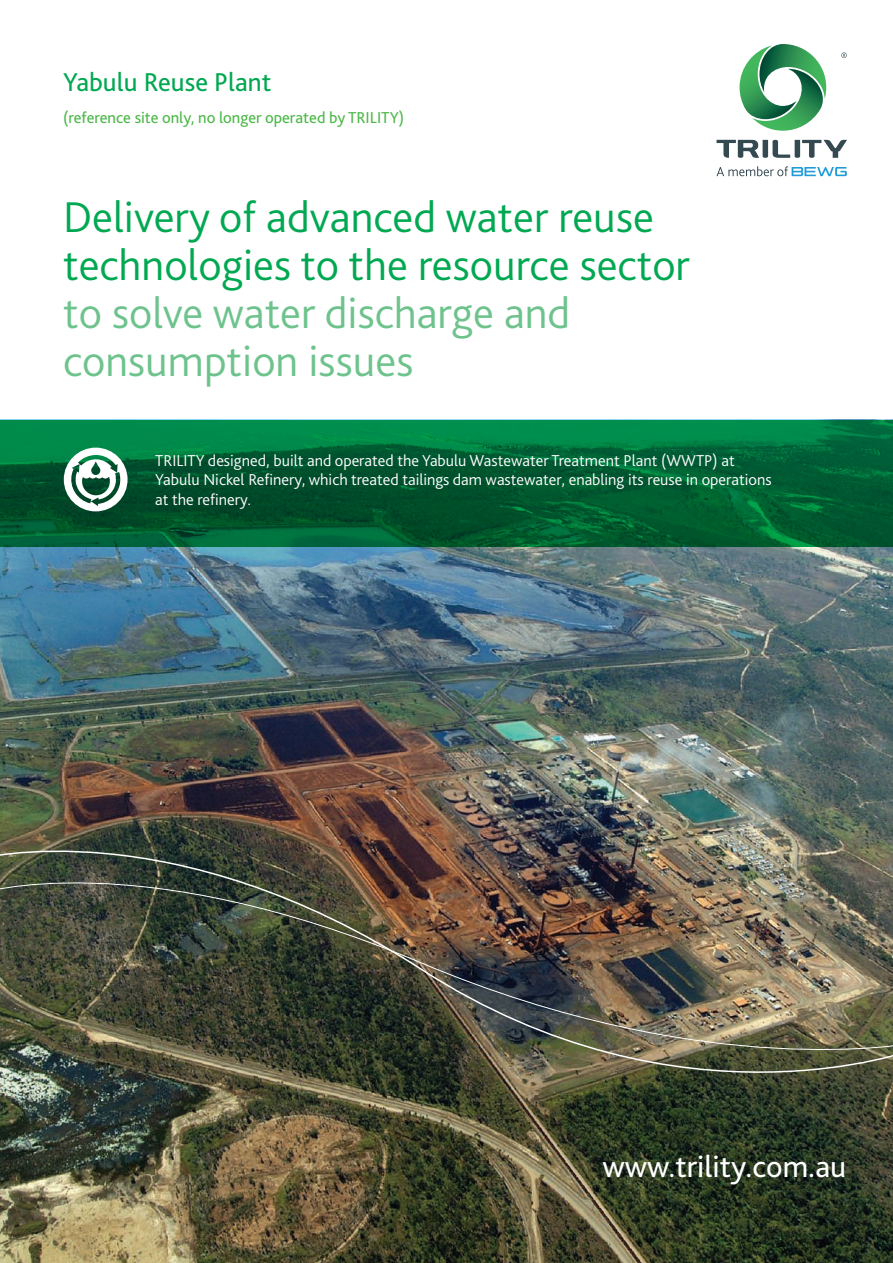
<style>
.page{position:relative;width:893px;height:1263px;background:#fff}
.page>*{position:absolute;margin:0;border:0;box-sizing:border-box;transform-origin:0 0}
.t1{font:300 45px/48px "Bliss 2";color:#00a851}
.t2{font:31.5px "Bliss 2";color:#fff}
.t3{font:27px "Bliss 2";color:#00a851}
.t4{font:300 16.5px/19.5px "Bliss 2";color:#fff}
.t5{font:16.5px "Bliss 2";color:#4cb848}
.s1{color:#6ec38d}
</style>
<div class="page">
<img style="left:0;top:420px;width:893px;height:843px">
<img style="left:0;top:808px;width:893px;height:330px">
<svg style="left:0;top:420px;width:892px;height:126px;background:#006435"></svg>
<svg style="left:739px;top:44px;width:88px;height:87px"></svg>
<svg style="left:716px;top:140px;width:131px;height:18px"></svg>
<svg style="left:716px;top:166px;width:131px;height:10px"></svg>
<svg style="left:841px;top:52px;width:6px;height:6px"></svg>
<svg style="left:64px;top:448px;width:64px;height:63px"></svg>
<p class="t3" style="left:63px;top:65px;width:210px">Yabulu Reuse Plant</p>
<p class="t5" style="left:63px;top:107px;width:343px">(reference site only, no longer operated by TRILITY)</p>
<p class="t1" style="left:63px;top:192px;width:628px">Delivery of advanced water reuse technologies to the resource sector <span class="s1">to solve water discharge and consumption issues</span></p>
<p class="t4" style="left:155px;top:450px;width:618px">TRILITY designed, built and operated the Yabulu Wastewater Treatment Plant (WWTP) at<br>Yabulu Nickel Refinery, which treated tailings dam wastewater, enabling its reuse in operations at the refinery.</p>
<p class="t2" style="left:602px;top:1147px;width:245px">www.trility.com.au</p>
</div>
